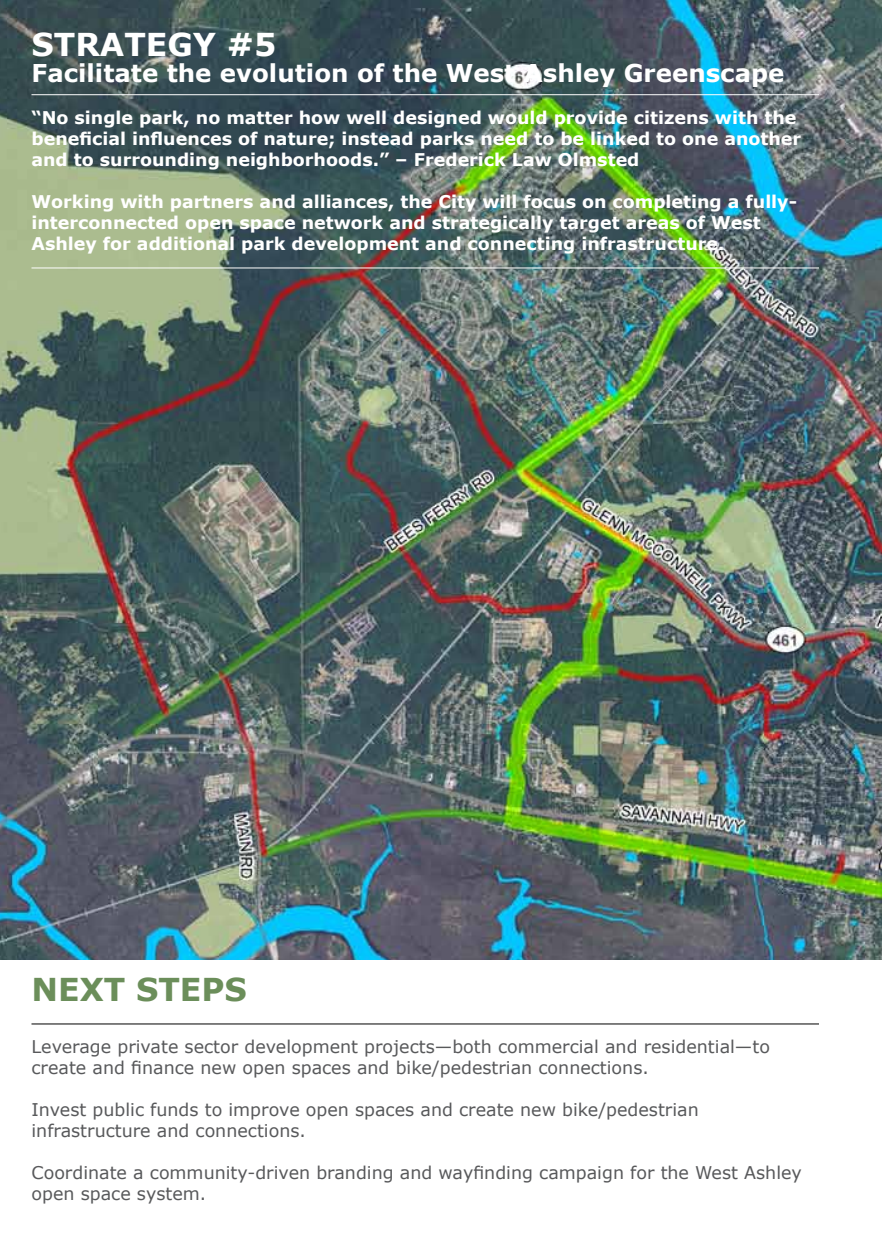
<style>
.page{position:relative;width:882px;height:1260px;background:#fff}
.page>*{position:absolute;margin:0;border:0;box-sizing:border-box;transform-origin:0 0}
.t1{font:700 31.5px "Verdana";color:#fff}
.t2{font:700 31.5px "Verdana";color:#6b8e5a}
.t3{font:700 24.5px "Verdana";color:#fff}
.t4{font:700 17.5px/21px "Verdana";color:#fff}
.t5{font:17.5px/21px "Verdana";color:#58595b}
</style>
<div class="page">
<img style="left:0;top:0;width:882px;height:960px">
<hr style="left:32px;top:94px;width:787px;height:1px;background:#fff">
<hr style="left:32px;top:1024px;width:787px;height:1px;background:#000">
<hr style="left:32px;top:268px;width:787px;height:1px;background:#fff">
<h1 class="t1" style="left:32px;top:22px;width:247px">STRATEGY #5</h1>
<h2 class="t3" style="left:32px;top:55px;width:754px">Facilitate the evolution of the West Ashley Greenscape</h2>
<p class="t4" style="left:32px;top:106px;width:771px">“No single park, no matter how well designed would provide citizens with the beneficial influences of nature; instead parks need to be linked to one another and to surrounding neighborhoods.” – Frederick Law Olmsted</p>
<p class="t4" style="left:32px;top:190px;width:767px">Working with partners and alliances, the City will focus on completing a fully&shy;interconnected open space network and strategically target areas of West<br>Ashley for additional park development and connecting infrastructure.</p>
<h1 class="t2" style="left:32px;top:967px;width:217px">NEXT STEPS</h1>
<p class="t5" style="left:32px;top:1036px;width:740px">Leverage private sector development projects—both commercial and residential—to create and finance new open spaces and bike/pedestrian connections.</p>
<p class="t5" style="left:32px;top:1099px;width:669px">Invest public funds to improve open spaces and create new bike/pedestrian infrastructure and connections.</p>
<p class="t5" style="left:32px;top:1162px;width:772px">Coordinate a community-driven branding and wayfinding campaign for the West Ashley open space system.</p>
</div>
